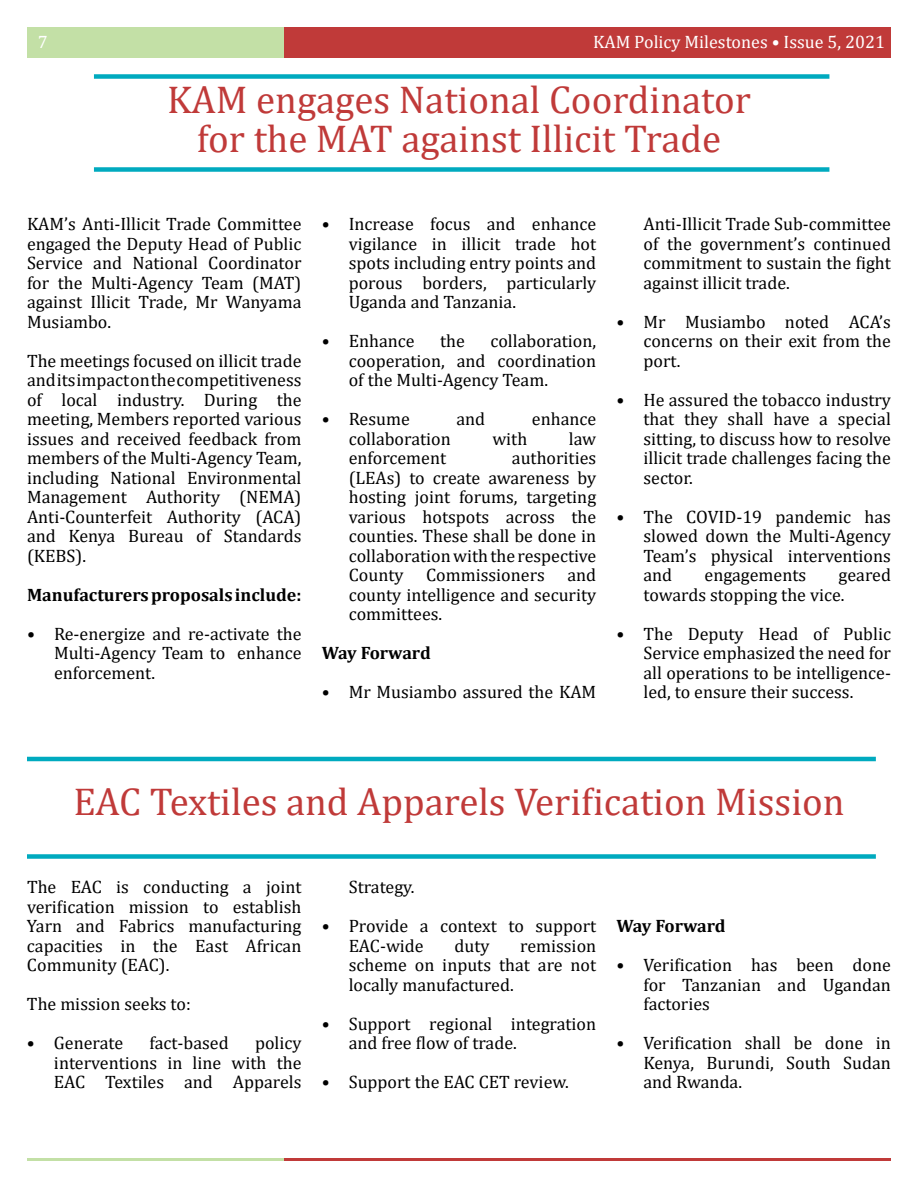
<style>
.page{position:relative;width:918px;height:1188px;background:#fff}
.page>*{position:absolute;margin:0;border:0;box-sizing:border-box;transform-origin:0 0}
.t1{font:39px/39px "Cambria";color:#c03a39;text-align:center}
.t2{font:18px/19.5px "Cambria";color:#000;text-align:justify}
.t3{font:700 18px "Cambria";color:#000}
.t4{font:18px "Cambria";color:#fff}
</style>
<div class="page">
<div style="left:284px;top:27px;width:607px;height:30px;background:#c03a39"></div>
<div style="left:27px;top:27px;width:257px;height:30px;background:#c3e0a6"></div>
<hr style="left:284px;top:1158px;width:607px;height:3px;background:#c03a39">
<hr style="left:27px;top:1158px;width:257px;height:3px;background:#c3e0a6">
<hr style="left:27px;top:757px;width:849px;height:4px;background:#00aabf">
<div style="left:27px;top:854px;width:849px;height:5px;background:#00aabf"></div>
<div style="left:94px;top:167px;width:735px;height:5px;background:#00aabf"></div>
<div style="left:94px;top:74px;width:735px;height:5px;background:#00aabf"></div>
<p class="t4" style="left:38px;top:31px;width:11px">7</p>
<p class="t4" style="left:593px;top:31px;width:294px">KAM Policy Milestones • Issue 5, 2021</p>
<h1 class="t1" style="left:167px;top:80px;width:585px">KAM engages National Coordinator for the MAT against Illicit Trade</h1>
<p class="t2" style="left:27px;top:214px;width:276px">KAM’s Anti-Illicit Trade Committee engaged the Deputy Head of Public Service and National Coordinator for the Multi-Agency Team (MAT) against Illicit Trade, Mr Wanyama Musiambo.</p>
<p class="t2" style="left:27px;top:351px;width:276px">The meetings focused on illicit trade and its impact on the competitiveness of local industry. During the meeting, Members reported various issues and received feedback from members of the Multi-Agency Team, including National Environmental Management Authority (NEMA)<br>Anti-Counterfeit Authority (ACA) and Kenya Bureau of Standards (KEBS).</p>
<p class="t3" style="left:27px;top:582px;width:276px">Manufacturers proposals include:</p>
<p class="t2" style="left:54px;top:624px;width:249px;text-indent:-27px">• Re-energize and re-activate the Multi-Agency Team to enhance enforcement.</p>
<p class="t2" style="left:349px;top:214px;width:249px;text-indent:-27px">• Increase focus and enhance vigilance in illicit trade hot spots including entry points and porous borders, particularly Uganda and Tanzania.</p>
<p class="t2" style="left:322px;top:331px;width:94px">• Enhance</p>
<p class="t2" style="left:440px;top:331px;width:26px">the</p>
<p class="t2" style="left:349px;top:331px;width:249px;text-indent:142px">collaboration, cooperation, and coordination of the Multi-Agency Team.</p>
<p class="t2" style="left:322px;top:409px;width:90px">• Resume</p>
<p class="t2" style="left:456px;top:409px;width:30px">and</p>
<p class="t2" style="left:532px;top:409px;width:66px">enhance</p>
<p class="t2" style="left:349px;top:429px;width:104px">collaboration</p>
<p class="t2" style="left:492px;top:429px;width:36px">with</p>
<p class="t2" style="left:569px;top:429px;width:29px">law</p>
<p class="t2" style="left:349px;top:448px;width:99px">enforcement</p>
<p class="t2" style="left:349px;top:448px;width:249px;text-indent:163px">authorities (LEAs) to create awareness by hosting joint forums, targeting various hotspots across the counties. These shall be done in collaboration with the respective County</p>
<p class="t2" style="left:349px;top:565px;width:249px;text-indent:219px">and county intelligence and security committees.</p>
<p class="t3" style="left:322px;top:640px;width:111px">Way Forward</p>
<p class="t2" style="left:322px;top:682px;width:276px">• Mr Musiambo assured the KAM</p>
<p class="t2" style="left:426px;top:565px;width:120px">Commissioners</p>
<p class="t2" style="left:644px;top:214px;width:249px">Anti-Illicit Trade Sub-committee of the government’s continued commitment to sustain the fight against illicit trade.</p>
<p class="t2" style="left:644px;top:312px;width:249px;text-indent:-27px">• Mr Musiambo noted ACA’s concerns on their exit from the port.</p>
<p class="t2" style="left:644px;top:390px;width:249px;text-indent:-27px">• He assured the tobacco industry that they shall have a special sitting, to discuss how to resolve illicit trade challenges facing the sector.</p>
<p class="t2" style="left:644px;top:507px;width:249px;text-indent:-27px">• The COVID-19 pandemic has slowed down the Multi-Agency Team’s physical interventions and</p>
<p class="t2" style="left:644px;top:565px;width:249px;text-indent:195px">geared towards stopping the vice.</p>
<p class="t2" style="left:644px;top:624px;width:249px;text-indent:-27px">• The Deputy Head of Public Service emphasized the need for all operations to be intelligence&shy;led, to ensure their success.</p>
<p class="t2" style="left:705px;top:565px;width:103px">engagements</p>
<h1 class="t1" style="left:73px;top:782px;width:773px">EAC Textiles and Apparels Verification Mission</h1>
<p class="t2" style="left:27px;top:877px;width:276px">The EAC is conducting a joint verification mission to establish Yarn and Fabrics manufacturing capacities in the East African Community (EAC).</p>
<p class="t2" style="left:27px;top:994px;width:165px">The mission seeks to:</p>
<p class="t2" style="left:27px;top:1033px;width:98px">• Generate</p>
<p class="t2" style="left:150px;top:1033px;width:81px">fact-based</p>
<p class="t2" style="left:54px;top:1033px;width:249px;text-indent:201px">policy interventions in line with the EAC Textiles and Apparels</p>
<p class="t2" style="left:349px;top:877px;width:67px">Strategy.</p>
<p class="t2" style="left:349px;top:916px;width:249px;text-indent:-27px">• Provide a context to support<br>EAC-wide</p>
<p class="t2" style="left:454px;top:936px;width:37px">duty</p>
<p class="t2" style="left:349px;top:936px;width:249px;text-indent:171px">remission scheme on inputs that are not locally manufactured.</p>
<p class="t2" style="left:349px;top:1014px;width:249px;text-indent:-27px">• Support regional integration and free flow of trade.</p>
<p class="t2" style="left:322px;top:1072px;width:249px">• Support the EAC CET review.</p>
<p class="t3" style="left:616px;top:913px;width:111px">Way Forward</p>
<p class="t2" style="left:643px;top:955px;width:249px;text-indent:-27px">• Verification has been done for Tanzanian and Ugandan factories</p>
<p class="t2" style="left:644px;top:1033px;width:249px;text-indent:-27px">• Verification shall be done in Kenya, Burundi, South Sudan and Rwanda.</p>
</div>
